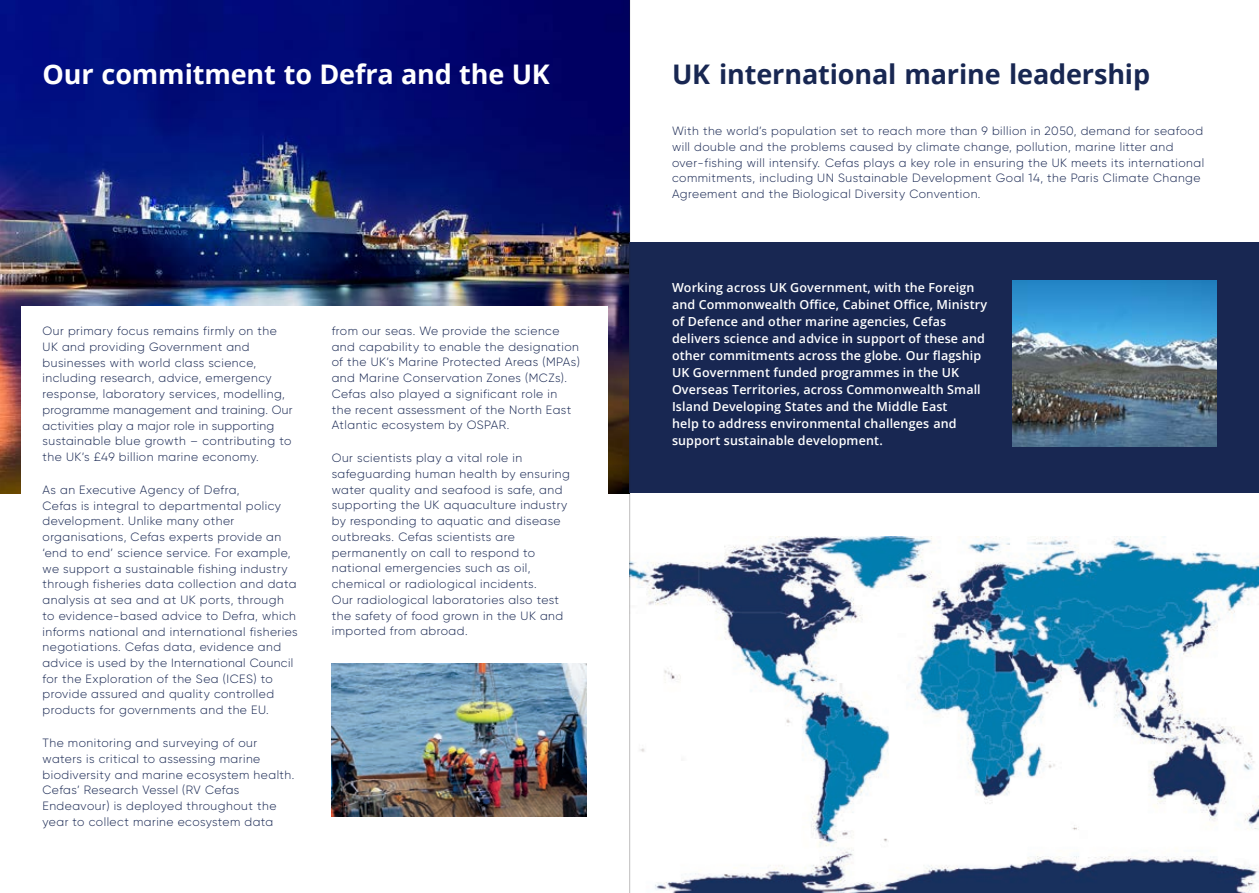
<style>
.page{position:relative;width:1259px;height:893px;background:#fff}
.page>*{position:absolute;margin:0;border:0;box-sizing:border-box;transform-origin:0 0}
.t1{font:700 27px "Open Sans";letter-spacing:-.005em;color:#182752}
.t2{font:700 27px "Open Sans";letter-spacing:-.005em;color:#fff}
.t3{font:600 12.45px/17px "Open Sans";letter-spacing:.01em;color:#fff}
.t4{font:300 12px/15.8px "Gilroy";letter-spacing:.04em;color:#182752}
</style>
<div class="page">
<img style="left:630px;top:536px;width:629px;height:357px">
<img style="left:0;top:0;width:629px;height:493px">
<div style="left:21px;top:306px;width:587px;height:370px;background:#fff"></div>
<img style="left:332px;top:663px;width:255px;height:153px">
<div style="left:629px;top:242px;width:630px;height:251px;background:#182752"></div>
<img style="left:1012px;top:281px;width:204px;height:165px">
<hr style="left:629px;top:0;width:1px;height:893px;background:#231f20">
<p class="t2" style="left:43px;top:56px;width:509px">Our commitment to Defra and the UK</p>
<p class="t1" style="left:672px;top:56px;width:480px">UK international marine leadership</p>
<p class="t4" style="left:43px;top:323px;width:251px">Our primary focus remains firmly on the UK and providing Government and businesses with world class science, including research, advice, emergency response, laboratory services, modelling, programme management and training. Our activities play a major role in supporting sustainable blue growth – contributing to the UK’s £49 billion marine economy.</p>
<p class="t4" style="left:43px;top:482px;width:257px">As an Executive Agency of Defra,<br>Cefas is integral to departmental policy development. Unlike many other organisations, Cefas experts provide an ‘end to end’ science service. For example, we support a sustainable fishing industry through fisheries data collection and data analysis at sea and at UK ports, through to evidence-based advice to Defra, which informs national and international fisheries negotiations. Cefas data, evidence and advice is used by the International Council for the Exploration of the Sea (ICES) to provide assured and quality controlled products for governments and the EU.</p>
<p class="t4" style="left:43px;top:735px;width:253px">The monitoring and surveying of our waters is critical to assessing marine biodiversity and marine ecosystem health.<br>Cefas’ Research Vessel (RV Cefas Endeavour) is deployed throughout the year to collect marine ecosystem data</p>
<p class="t4" style="left:332px;top:323px;width:250px">from our seas. We provide the science and capability to enable the designation of the UK’s Marine Protected Areas (MPAs) and Marine Conservation Zones (MCZs).<br>Cefas also played a significant role in<br>the recent assessment of the North East Atlantic ecosystem by OSPAR.</p>
<p class="t4" style="left:332px;top:450px;width:240px">Our scientists play a vital role in safeguarding human health by ensuring water quality and seafood is safe, and supporting the UK aquaculture industry by responding to aquatic and disease outbreaks. Cefas scientists are permanently on call to respond to national emergencies such as oil, chemical or radiological incidents.<br>Our radiological laboratories also test the safety of food grown in the UK and imported from abroad.</p>
<p class="t4" style="left:672px;top:123px;width:533px">With the world’s population set to reach more than 9 billion in 2050, demand for seafood will double and the problems caused by climate change, pollution, marine litter and over-fishing will intensify. Cefas plays a key role in ensuring the UK meets its international commitments, including UN Sustainable Development Goal 14, the Paris Climate Change Agreement and the Biological Diversity Convention.</p>
<p class="t3" style="left:672px;top:279px;width:316px">Working across UK Government, with the Foreign and Commonwealth Office, Cabinet Office, Ministry of Defence and other marine agencies, Cefas delivers science and advice in support of these and other commitments across the globe. Our flagship UK Government funded programmes in the UK Overseas Territories, across Commonwealth Small Island Developing States and the Middle East<br>help to address environmental challenges and support sustainable development.</p>
</div>
